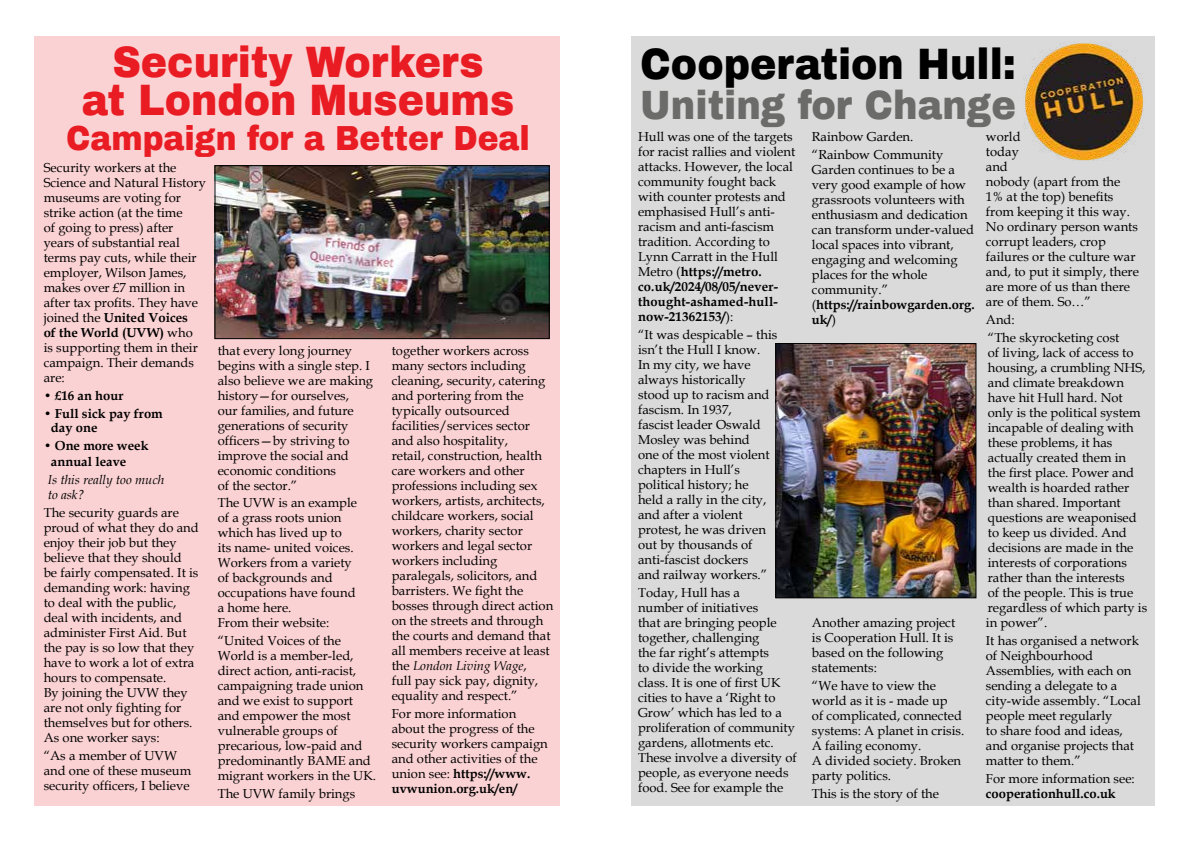
<style>
.page{position:relative;width:1191px;height:842px;background:#fff}
.page>*{position:absolute;margin:0;border:0;box-sizing:border-box;transform-origin:0 0}
.t1{font:900 43px/38px "Archivo";color:#e91c23;text-align:center;scale:.92 1}
.t2{font:900 43px "Archivo";color:#000;scale:.92 1}
.t3{font:900 40px "Archivo";color:#6b6b6a;scale:.92 1}
.t4{font:900 34px "Archivo";color:#e91c23;scale:.92 1}
.t5{font:13px/15px "Book Antiqua";color:#000}
.t6{font:700 13px/14px "Book Antiqua";color:#000}
.t7{font:italic 13px/15px "Book Antiqua";color:#000}
.s1{font-weight:700}
.s2{font-style:italic}
</style>
<div class="page">
<div style="left:631px;top:36px;width:524px;height:770px;background:#dadada"></div>
<div style="left:34px;top:36px;width:525px;height:770px;background:#fbd2d3"></div>
<img style="left:216px;top:167px;width:332px;height:170px">
<div style="left:214px;top:165px;width:336px;height:174px;border:1px solid #000"></div>
<img style="left:777px;top:345px;width:197px;height:251px">
<div style="left:775px;top:343px;width:201px;height:255px;border:1px solid #000"></div>
<img style="left:1023px;top:42px;width:120px;height:119px">
<h1 class="t1" style="left:82px;top:44px;width:471px">Security Workers<br>at London Museums</h1>
<h3 class="t4" style="left:66px;top:118px;width:505px">Campaign for a Better Deal</h3>
<p class="t5" style="left:44px;top:160px;width:164px">Security workers at the<br>Science and Natural History museums are voting for strike action (at the time<br>of going to press) after years of substantial real terms pay cuts, while their employer, Wilson James, makes over £7 million in after tax profits. They have joined the <span class="s1">United Voices<br>of the World (UVW)</span> who<br>is supporting them in their campaign. Their demands are:</p>
<p class="t6" style="left:44px;top:388px;width:81px">• £16 an hour</p>
<p class="t6" style="left:51px;top:406px;width:113px;text-indent:-7px">• Full sick pay from day one</p>
<p class="t6" style="left:51px;top:437px;width:99px;line-height:16.8px;text-indent:-7px">• One more week annual leave</p>
<p class="t7" style="left:48px;top:472px;width:118px">Is this really too much to ask?</p>
<p class="t5" style="left:44px;top:505px;width:156px">The security guards are proud of what they do and enjoy their job but they believe that they should<br>be fairly compensated. It is demanding work: having to deal with the public, deal with incidents, and administer First Aid. But the pay is so low that they have to work a lot of extra hours to compensate.<br>By joining the UVW they are not only fighting for themselves but for others.<br>As one worker says:</p>
<p class="t5" style="left:44px;top:748px;width:149px">“As a member of UVW and one of these museum security officers, I believe</p>
<p class="t5" style="left:218px;top:342px;width:157px">that every long journey begins with a single step. I also believe we are making history—for ourselves,<br>our families, and future generations of security officers—by striving to improve the social and economic conditions<br>of the sector.”</p>
<p class="t5" style="left:218px;top:495px;width:141px">The UVW is an example of a grass roots union which has lived up to its name- united voices.<br>Workers from a variety of backgrounds and occupations have found a home here.<br>From their website:</p>
<p class="t5" style="left:218px;top:633px;width:160px">“United Voices of the<br>World is a member-led, direct action, anti-racist, campaigning trade union and we exist to support and empower the most vulnerable groups of precarious, low-paid and predominantly BAME and migrant workers in the UK.</p>
<p class="t5" style="left:218px;top:786px;width:139px">The UVW family brings</p>
<p class="t5" style="left:392px;top:342px;width:163px">together workers across many sectors including cleaning, security, catering and portering from the typically outsourced facilities/services sector and also hospitality,<br>retail, construction, health care workers and other professions including sex workers, artists, architects, childcare workers, social workers, charity sector workers and legal sector workers including paralegals, solicitors, and barristers. We fight the bosses through direct action on the streets and through the courts and demand that all members receive at least the <span class="s2">London Living Wage</span>,<br>full pay sick pay, dignity, equality and respect.”</p>
<p class="t5" style="left:392px;top:705px;width:158px">For more information about the progress of the security workers campaign and other activities of the union see: <span class="s1">https://www. uvwunion.org.uk/en/</span></p>
<h1 class="t2" style="left:640px;top:38px;width:410px">Cooperation Hull:</h1>
<h2 class="t3" style="left:640px;top:80px;width:410px">Uniting for Change</h2>
<p class="t5" style="left:638px;top:129px;width:159px">Hull was one of the targets for racist rallies and violent attacks. However, the local community fought back with counter protests and emphasised Hull’s anti&shy;racism and anti-fascism tradition. According to<br>Lynn Carratt in the Hull<br>Metro (<span class="s1">https://metro. co.uk/2024/08/05/never&shy;thought-ashamed-hull&shy;now-21362153/</span>):</p>
<p class="t5" style="left:638px;top:327px;width:141px">“It was despicable – this isn’t the Hull I know.<br>In my city, we have always historically stood up to racism and fascism. In 1937,<br>fascist leader Oswald<br>Mosley was behind<br>one of the most violent chapters in Hull’s political history; he held a rally in the city, and after a violent protest, he was driven out by thousands of anti-fascist dockers<br>and railway workers.”</p>
<p class="t5" style="left:638px;top:585px;width:160px">Today, Hull has a<br>number of initiatives<br>that are bringing people together, challenging<br>the far right’s attempts<br>to divide the working<br>class. It is one of first UK cities to have a ‘Right to<br>Grow’ which has led to a proliferation of community gardens, allotments etc.<br>These involve a diversity of people, as everyone needs food. See for example the</p>
<p class="t5" style="left:812px;top:128px;width:133px;line-height:17.8px">Rainbow Garden. “Rainbow Community</p>
<p class="t5" style="left:812px;top:162px;width:164px">Garden continues to be a very good example of how grassroots volunteers with enthusiasm and dedication can transform under-valued local spaces into vibrant, engaging and welcoming places for the whole community.” (<span class="s1">https://rainbowgarden.org. uk/</span>)</p>
<p class="t5" style="left:812px;top:615px;width:145px">Another amazing project is Cooperation Hull. It is based on the following statements:</p>
<p class="t5" style="left:812px;top:678px;width:154px">“We have to view the world as it is - made up<br>of complicated, connected systems: A planet in crisis.<br>A failing economy.<br>A divided society. Broken party politics.</p>
<p class="t5" style="left:812px;top:786px;width:129px">This is the story of the</p>
<p class="t5" style="left:986px;top:129px;width:154px">world<br>today<br>and<br>nobody (apart from the<br>1% at the top) benefits from keeping it this way.<br>No ordinary person wants corrupt leaders, crop failures or the culture war and, to put it simply, there are more of us than there are of them. So…”</p>
<p class="t5" style="left:986px;top:311px;width:135px;line-height:17.8px">And:<br>“The skyrocketing cost</p>
<p class="t5" style="left:986px;top:345px;width:163px">of living, lack of access to housing, a crumbling NHS, and climate breakdown have hit Hull hard. Not only is the political system incapable of dealing with these problems, it has actually created them in<br>the first place. Power and wealth is hoarded rather than shared. Important questions are weaponised to keep us divided. And decisions are made in the interests of corporations rather than the interests<br>of the people. This is true regardless of which party is in power”.</p>
<p class="t5" style="left:986px;top:633px;width:156px">It has organised a network of Neighbourhood<br>Assemblies, with each on sending a delegate to a city-wide assembly. “Local people meet regularly<br>to share food and ideas, and organise projects that matter to them.”</p>
<p class="t5" style="left:986px;top:771px;width:150px">For more information see:</p>
<p class="t6" style="left:986px;top:786px;width:131px">cooperationhull.co.uk</p>
</div>
